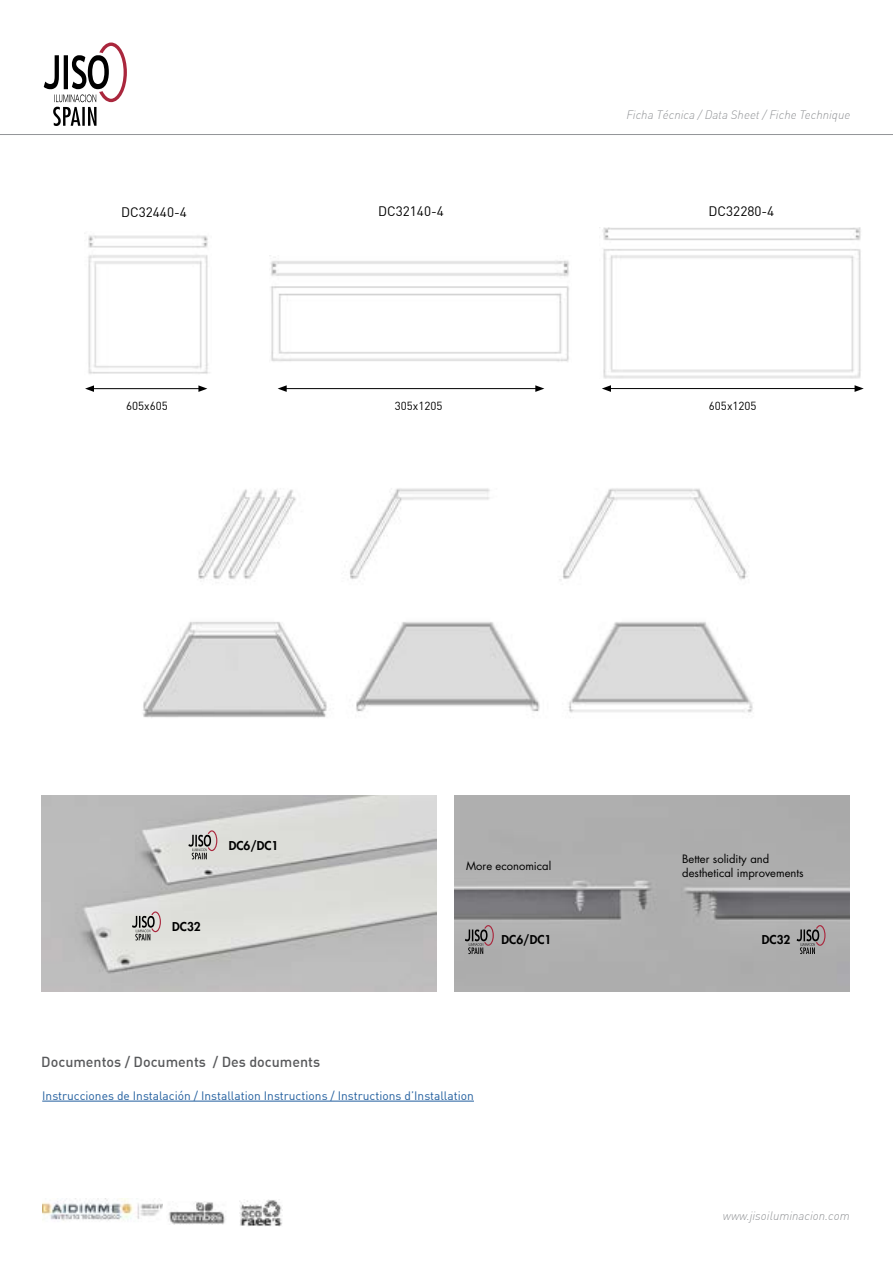
<style>
.page{position:relative;width:893px;height:1263px;background:#fff}
.page>*{position:absolute;margin:0;border:0;box-sizing:border-box;transform-origin:0 0}
.t1{font:500 14.25px "DIN";color:#58595b}
.t2{font:13.5px "DIN";color:#000}
.t3{font:12px "DIN";color:#215e9e}
.t4{font:italic 300 12px "DIN";color:#939598}
.t5{font:800 11.85px "Futura Std";color:#000}
.t6{font:11.55px "DIN";color:#000}
.t7{font:11.25px/13.5px "Futura Std";color:#000}
</style>
<div class="page">
<hr style="left:92px;top:388px;width:109px;height:1px;background:#000">
<svg style="left:85px;top:385px;width:9px;height:7px"></svg>
<svg style="left:198px;top:385px;width:9px;height:7px"></svg>
<hr style="left:284px;top:388px;width:254px;height:1px;background:#000">
<svg style="left:278px;top:385px;width:9px;height:7px"></svg>
<svg style="left:535px;top:385px;width:9px;height:7px"></svg>
<hr style="left:609px;top:388px;width:248px;height:1px;background:#000">
<svg style="left:602px;top:385px;width:9px;height:7px"></svg>
<svg style="left:855px;top:385px;width:9px;height:7px"></svg>
<img style="left:84px;top:233px;width:126px;height:141px">
<img style="left:269px;top:255px;width:300px;height:107px">
<img style="left:599px;top:227px;width:262px;height:151px">
<hr style="left:42px;top:1101px;width:432px;height:1px;background:#215e9e">
<img style="left:198px;top:488px;width:550px;height:93px">
<img style="left:143px;top:622px;width:610px;height:96px">
<hr style="left:0;top:134px;width:893px;height:1px;background:#939598">
<img style="left:168px;top:1202px;width:58px;height:22px">
<img style="left:239px;top:1199px;width:43px;height:27px">
<img style="left:43px;top:1199px;width:120px;height:22px">
<svg style="left:44px;top:43px;width:83px;height:83px"></svg>
<img style="left:41px;top:796px;width:395px;height:195px">
<img style="left:455px;top:796px;width:395px;height:195px">
<svg style="left:132px;top:911px;width:29px;height:29px"></svg>
<svg style="left:188px;top:830px;width:29px;height:29px"></svg>
<svg style="left:797px;top:925px;width:28px;height:29px"></svg>
<svg style="left:465px;top:925px;width:29px;height:29px"></svg>
<p class="t4" style="left:626px;top:107px;width:226px">Ficha Técnica / Data Sheet / Fiche Technique</p>
<p class="t2" style="left:121px;top:203px;width:67px">DC32440-4</p>
<p class="t2" style="left:378px;top:203px;width:67px">DC32140-4</p>
<p class="t2" style="left:709px;top:203px;width:67px">DC32280-4</p>
<p class="t6" style="left:126px;top:399px;width:43px">605x605</p>
<p class="t6" style="left:395px;top:399px;width:49px">305x1205</p>
<p class="t6" style="left:709px;top:399px;width:49px">605x1205</p>
<p class="t5" style="left:172px;top:919px;width:30px">DC32</p>
<p class="t5" style="left:229px;top:838px;width:51px">DC6/DC1</p>
<p class="t7" style="left:466px;top:859px;width:87px">More economical</p>
<p class="t5" style="left:502px;top:932px;width:51px">DC6/DC1</p>
<p class="t1" style="left:41px;top:1053px;width:280px">Documentos / Documents / Des documents</p>
<p class="t3" style="left:42px;top:1088px;width:433px">Instrucciones de Instalación / Installation Instructions / Instructions d’Installation</p>
<p class="t7" style="left:682px;top:852px;width:123px">Better solidity and desthetical improvements</p>
<p class="t5" style="left:762px;top:932px;width:30px">DC32</p>
<p class="t4" style="left:723px;top:1208px;width:128px">www.jisoiluminacion.com</p>
</div>
